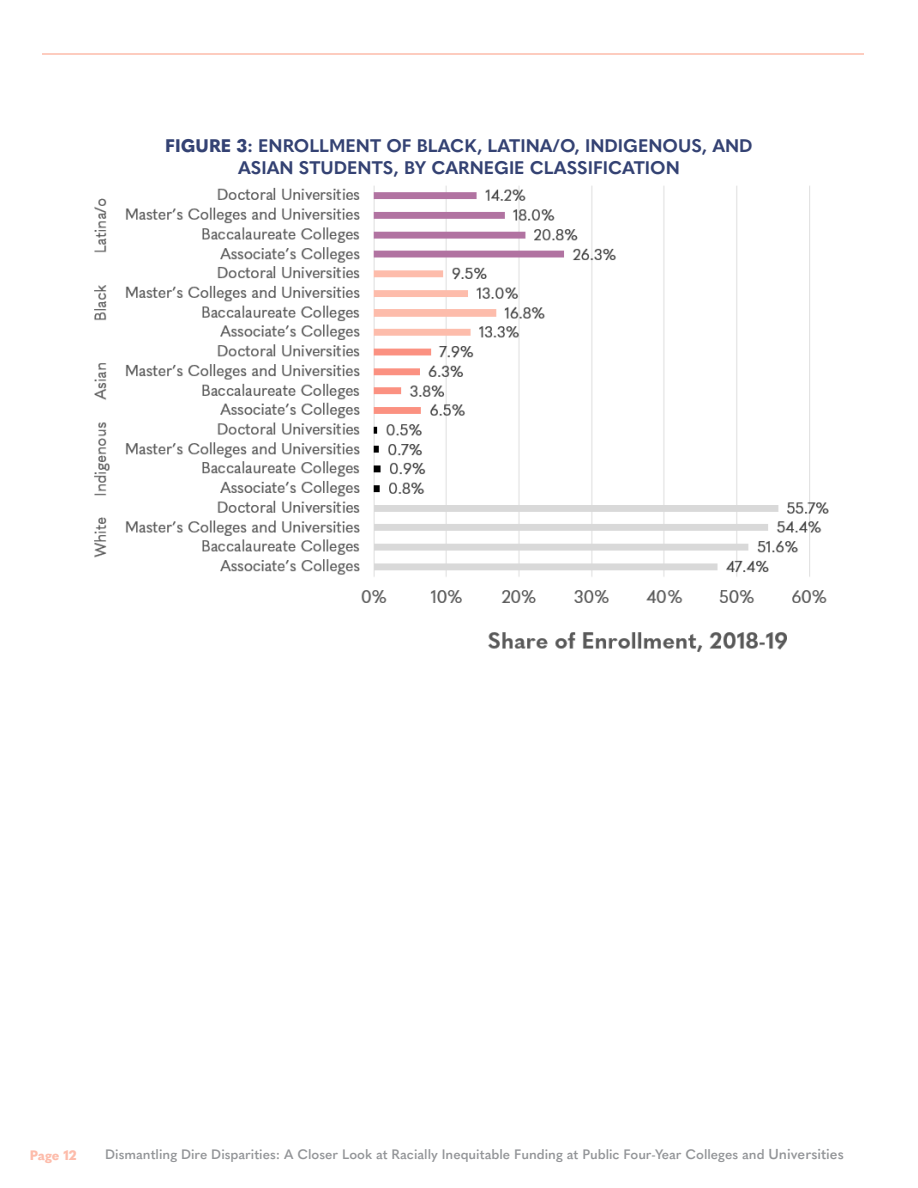
<style>
.page{position:relative;width:918px;height:1188px;background:#fff}
.page>*{position:absolute;margin:0;border:0;box-sizing:border-box;transform-origin:0 0}
.t1{font:700 18px/21.6px "Quasimoda";color:#344273;text-align:center}
.t2{font:600 13.5px "Quasimoda";color:#939598}
.t3{font:800 13.5px "Quasimoda";color:#fdbcab}
.s1{font-weight:800}
.s2{font-size:14.25px}
</style>
<div class="page">
<hr style="left:42px;top:53px;width:822px;height:2px;background:#fdbcab">
<img style="left:94px;top:186px;width:735px;height:466px">
<p class="t1" style="left:165px;top:134px;width:589px"><span class="s1">FIGURE 3</span>: ENROLLMENT OF BLACK, LATINA/O, INDIGENOUS, AND<br>ASIAN STUDENTS, BY CARNEGIE CLASSIFICATION</p>
<p class="t3" style="left:30px;top:1145px;width:49px">Page 12</p>
<p class="t2" style="left:105px;top:1144px;width:740px">Dismantling Dire Disparities: A Closer Look at Racially Inequitable Funding at Public Four-Year Colleges and <span class="s2">Universities</span></p>
</div>
